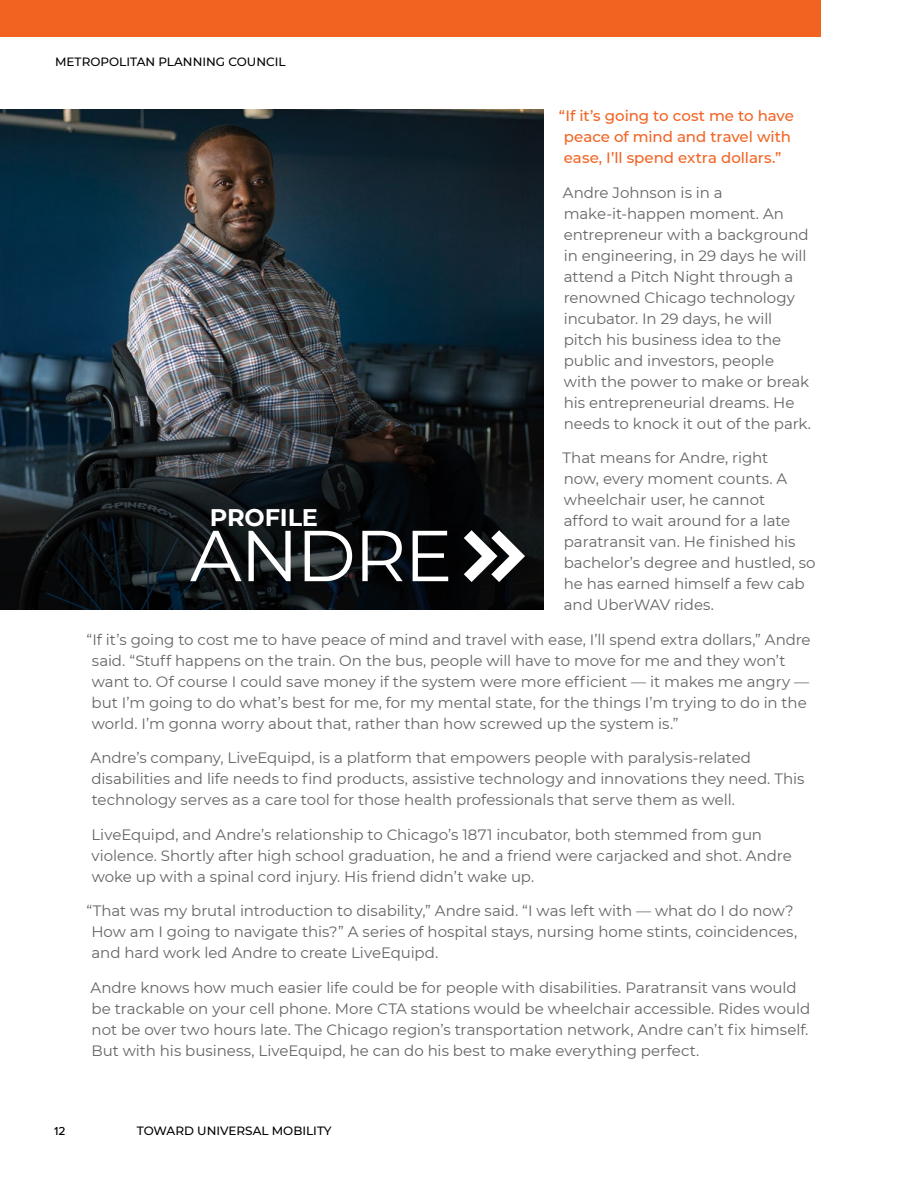
<style>
.page{position:relative;width:918px;height:1188px;background:#fff}
.page>*{position:absolute;margin:0;border:0;box-sizing:border-box;transform-origin:0 0}
.t1{font:72px "Montserrat";letter-spacing:-.025em;color:#fff}
.t2{font:700 24px "Montserrat";letter-spacing:-.005em;color:#fff}
.t3{font:15px/21px "Montserrat";letter-spacing:-.005em;color:#636466}
.t4{font:500 15px/21px "Montserrat";letter-spacing:-.005em;color:#f26322;text-align:center}
.t5{font:500 12px "Montserrat";color:#000}
.t6{font:500 12px "Proxima Nova";color:#000}
</style>
<div class="page">
<img style="left:0;top:109px;width:543px;height:500px">
<svg style="left:464px;top:530px;width:61px;height:52px"></svg>
<div style="left:0;top:0;width:821px;height:37px;background:#f26322"></div>
<p class="t5" style="left:55px;top:53px;width:232px">METROPOLITAN PLANNING COUNCIL</p>
<p class="t4" style="left:559px;top:105px;width:237px">“If it’s going to cost me to have peace of mind and travel with ease, I’ll spend extra dollars.”</p>
<p class="t3" style="left:563px;top:181px;width:250px">Andre Johnson is in a make-it-happen moment. An entrepreneur with a background in engineering, in 29 days he will attend a Pitch Night through a renowned Chicago technology incubator. In 29 days, he will pitch his business idea to the public and investors, people<br>with the power to make or break his entrepreneurial dreams. He needs to knock it out of the park.</p>
<p class="t3" style="left:563px;top:447px;width:255px">That means for Andre, right<br>now, every moment counts. A wheelchair user, he cannot<br>afford to wait around for a late paratransit van. He finished his bachelor’s degree and hustled, so he has earned himself a few cab and UberWAV rides.</p>
<p class="t3" style="left:92px;top:628px;width:721px;text-indent:-5px">“If it’s going to cost me to have peace of mind and travel with ease, I’ll spend extra dollars,” Andre said. “Stuff happens on the train. On the bus, people will have to move for me and they won’t want to. Of course I could save money if the system were more efficient — it makes me angry — but I’m going to do what’s best for me, for my mental state, for the things I’m trying to do in the world. I’m gonna worry about that, rather than how screwed up the system is.”</p>
<p class="t3" style="left:91px;top:747px;width:715px">Andre’s company, LiveEquipd, is a platform that empowers people with paralysis-related disabilities and life needs to find products, assistive technology and innovations they need. This technology serves as a care tool for those health professionals that serve them as well.</p>
<p class="t3" style="left:91px;top:823px;width:702px">LiveEquipd, and Andre’s relationship to Chicago’s 1871 incubator, both stemmed from gun violence. Shortly after high school graduation, he and a friend were carjacked and shot. Andre woke up with a spinal cord injury. His friend didn’t wake up.</p>
<p class="t3" style="left:91px;top:900px;width:707px;text-indent:-5px">“That was my brutal introduction to disability,” Andre said. “I was left with — what do I do now?<br>How am I going to navigate this?” A series of hospital stays, nursing home stints, coincidences, and hard work led Andre to create LiveEquipd.</p>
<p class="t3" style="left:91px;top:976px;width:721px">Andre knows how much easier life could be for people with disabilities. Paratransit vans would be trackable on your cell phone. More CTA stations would be wheelchair accessible. Rides would not be over two hours late. The Chicago region’s transportation network, Andre can’t fix himself.<br>But with his business, LiveEquipd, he can do his best to make everything perfect.</p>
<p class="t2" style="left:210px;top:500px;width:110px">PROFILE</p>
<p class="t1" style="left:190px;top:506px;width:264px">ANDRE</p>
<p class="t6" style="left:54px;top:1122px;width:13px">12</p>
<p class="t5" style="left:137px;top:1122px;width:196px">TOWARD UNIVERSAL MOBILITY</p>
</div>
